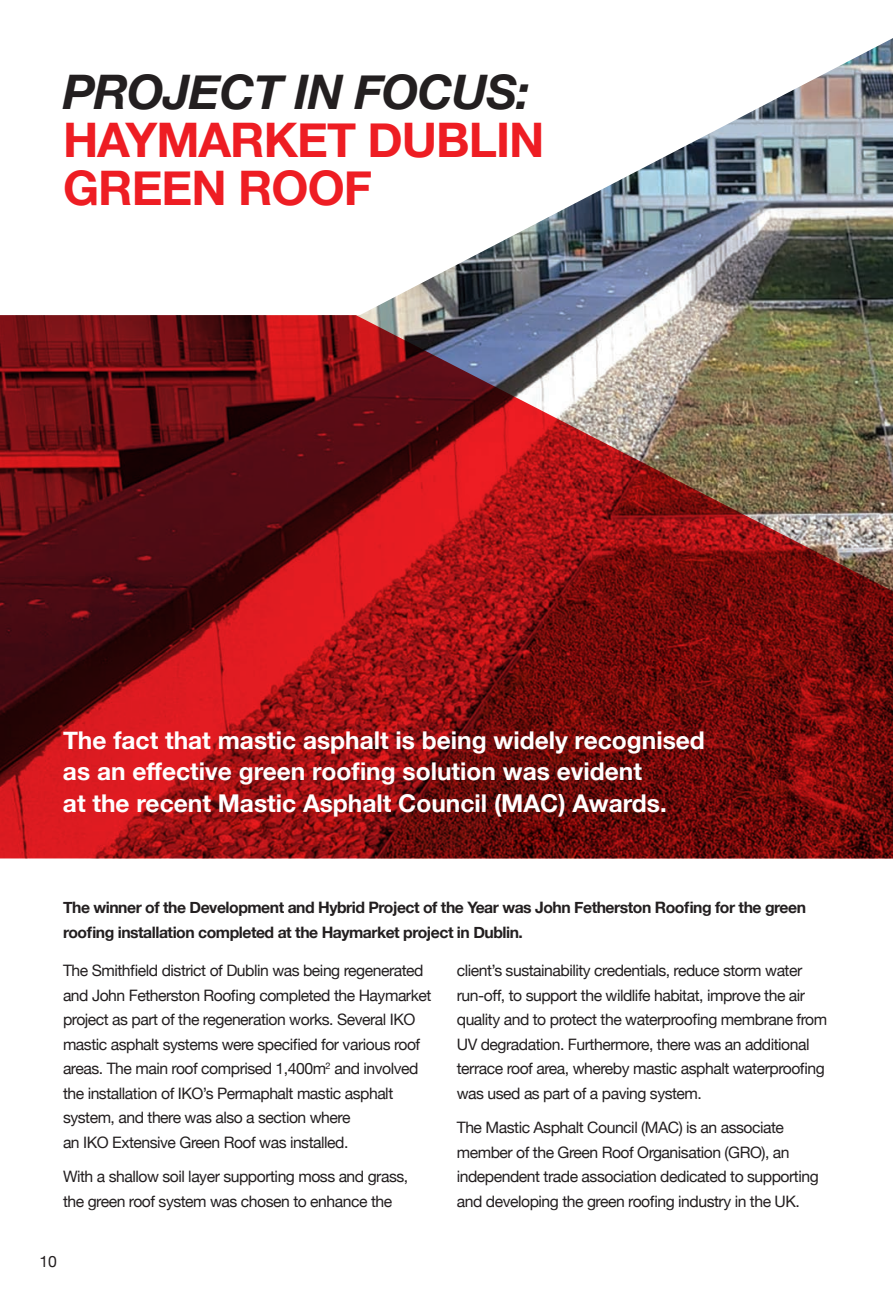
<style>
.page{position:relative;width:893px;height:1315px;background:#fff}
.page>*{position:absolute;margin:0;border:0;box-sizing:border-box;transform-origin:0 0}
.t1{font:700 47.6px/47.6px "Helvetica Neue";letter-spacing:-.02em;color:#ee1d23}
.t2{font:italic 700 47.6px "Helvetica Neue";letter-spacing:-.02em;color:#231f20}
.t3{font:700 24.5px/31.5px "Helvetica Neue";color:#fff}
.t4{font:15.75px/24.5px "Helvetica Neue";letter-spacing:-.03em;color:#231f20}
.t5{font:700 15.75px/24.5px "Helvetica Neue";letter-spacing:-.03em;color:#231f20}
</style>
<div class="page">
<img style="left:361px;top:38px;width:532px;height:277px">
<svg style="left:0;top:315px;width:893px;height:543px;background:#842121"></svg>
<h1 class="t2" style="left:63px;top:75px;width:468px">PROJECT IN FOCUS:</h1>
<h1 class="t1" style="left:63px;top:121px;width:483px">HAYMARKET DUBLIN<br>GREEN ROOF</h1>
<h2 class="t3" style="left:63px;top:725px;width:643px">The fact that mastic asphalt is being widely recognised as an effective green roofing solution was evident<br>at the recent Mastic Asphalt Council (MAC) Awards.</h2>
<p class="t5" style="left:63px;top:896px;width:744px">The winner of the Development and Hybrid Project of the Year was John Fetherston Roofing for the green roofing installation completed at the Haymarket project in Dublin.</p>
<p class="t4" style="left:63px;top:959px;width:370px">The Smithfield district of Dublin was being regenerated and John Fetherston Roofing completed the Haymarket project as part of the regeneration works. Several IKO mastic asphalt systems were specified for various roof areas. The main roof comprised 1,400m<sup>2</sup> and involved the installation of IKO’s Permaphalt mastic asphalt system, and there was also a section where<br>an IKO Extensive Green Roof was installed.</p>
<p class="t4" style="left:63px;top:1165px;width:347px">With a shallow soil layer supporting moss and grass, the green roof system was chosen to enhance the</p>
<p class="t4" style="left:39px;top:1250px;width:19px">10</p>
<p class="t4" style="left:457px;top:959px;width:372px">client’s sustainability credentials, reduce storm water run-off, to support the wildlife habitat, improve the air quality and to protect the waterproofing membrane from UV degradation. Furthermore, there was an additional terrace roof area, whereby mastic asphalt waterproofing was used as part of a paving system.</p>
<p class="t4" style="left:457px;top:1116px;width:363px">The Mastic Asphalt Council (MAC) is an associate member of the Green Roof Organisation (GRO), an independent trade association dedicated to supporting and developing the green roofing industry in the UK.</p>
</div>
